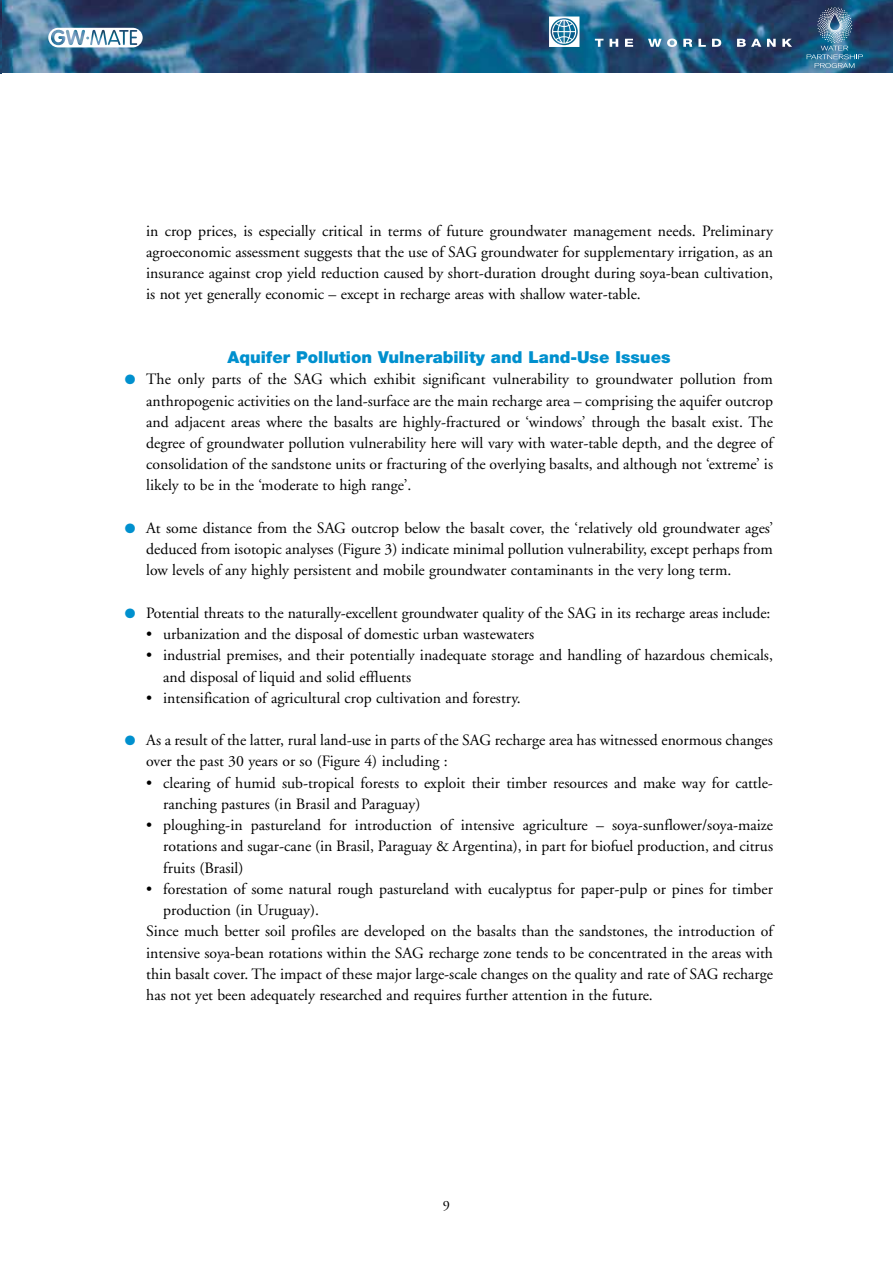
<style>
.page{position:relative;width:893px;height:1263px;background:#fff}
.page>*{position:absolute;margin:0;border:0;box-sizing:border-box;transform-origin:0 0}
.t1{font:900 16.5px "Helvetica Neue";color:#0090ce}
.t2{font:15.75px/21.3px "Adobe Garamond";color:#000;text-align:justify}
.t3{font:14.25px "Adobe Garamond";color:#000}
.s1{color:#0090ce}
</style>
<div class="page">
<img style="left:1px;top:0;width:892px;height:73px">
<svg style="left:549px;top:17px;width:30px;height:30px"></svg>
<svg style="left:595px;top:39px;width:8px;height:8px"></svg>
<svg style="left:610px;top:13px;width:96px;height:34px;background:#3a6d91"></svg>
<svg style="left:712px;top:35px;width:64px;height:12px"></svg>
<svg style="left:782px;top:35px;width:10px;height:12px"></svg>
<svg style="left:48px;top:28px;width:95px;height:19px"></svg>
<svg style="left:807px;top:7px;width:56px;height:61px;background:#437192"></svg>
<hr style="left:0;top:0;width:1px;height:73px;background:#0090ce">
<p class="t2" style="left:146px;top:220px;width:628px">in crop prices, is especially critical in terms of future groundwater management needs. Preliminary agroeconomic assessment suggests that the use of SAG groundwater for supplementary irrigation, as an insurance against crop yield reduction caused by short-duration drought during soya-bean cultivation, is not yet generally economic – except in recharge areas with shallow water-table.</p>
<p class="t1" style="left:227px;top:347px;width:445px">Aquifer Pollution Vulnerability and Land-Use Issues</p>
<p class="t2" style="left:146px;top:369px;width:628px;text-indent:-21px"><span class="s1">●</span> The only parts of the SAG which exhibit significant vulnerability to groundwater pollution from anthropogenic activities on the land-surface are the main recharge area – comprising the aquifer outcrop and adjacent areas where the basalts are highly-fractured or ‘windows’ through the basalt exist. The degree of groundwater pollution vulnerability here will vary with water-table depth, and the degree of consolidation of the sandstone units or fracturing of the overlying basalts, and although not ‘extreme’ is likely to be in the ‘moderate to high range’.</p>
<p class="t2" style="left:146px;top:518px;width:628px;text-indent:-21px"><span class="s1">●</span> At some distance from the SAG outcrop below the basalt cover, the ‘relatively old groundwater ages’ deduced from isotopic analyses (Figure 3) indicate minimal pollution vulnerability, except perhaps from low levels of any highly persistent and mobile groundwater contaminants in the very long term.</p>
<p class="t2" style="left:125px;top:602px;width:647px"><span class="s1">●</span> Potential threats to the naturally-excellent groundwater quality of the SAG in its recharge areas include:</p>
<p class="t2" style="left:146px;top:624px;width:390px">• urbanization and the disposal of domestic urban wastewaters</p>
<p class="t2" style="left:163px;top:645px;width:611px;text-indent:-17px">• industrial premises, and their potentially inadequate storage and handling of hazardous chemicals, and disposal of liquid and solid effluents</p>
<p class="t2" style="left:146px;top:687px;width:376px">• intensification of agricultural crop cultivation and forestry.</p>
<p class="t2" style="left:146px;top:730px;width:628px;text-indent:-21px"><span class="s1">●</span> As a result of the latter, rural land-use in parts of the SAG recharge area has witnessed enormous changes over the past 30 years or so (Figure 4) including :</p>
<p class="t2" style="left:163px;top:772px;width:611px;text-indent:-17px">• clearing of humid sub-tropical forests to exploit their timber resources and make way for cattle&shy;ranching pastures (in Brasil and Paraguay)</p>
<p class="t2" style="left:163px;top:815px;width:611px;text-indent:-17px">• ploughing-in pastureland for introduction of intensive agriculture – soya-sunflower/soya-maize rotations and sugar-cane (in Brasil, Paraguay &amp; Argentina), in part for biofuel production, and citrus fruits (Brasil)</p>
<p class="t2" style="left:146px;top:878px;width:628px">• forestation of some natural rough pastureland with eucalyptus for paper-pulp or pines for timber</p>
<p class="t2" style="left:163px;top:900px;width:157px">production (in Uruguay).</p>
<p class="t2" style="left:146px;top:921px;width:628px">Since much better soil profiles are developed on the basalts than the sandstones, the introduction of</p>
<p class="t2" style="left:146px;top:942px;width:628px">intensive soya-bean rotations within the SAG recharge zone tends to be concentrated in the areas with</p>
<p class="t2" style="left:146px;top:963px;width:628px">thin basalt cover. The impact of these major large-scale changes on the quality and rate of SAG recharge</p>
<p class="t2" style="left:146px;top:985px;width:508px">has not yet been adequately researched and requires further attention in the future.</p>
<p class="t3" style="left:443px;top:1197px;width:9px">9</p>
</div>
